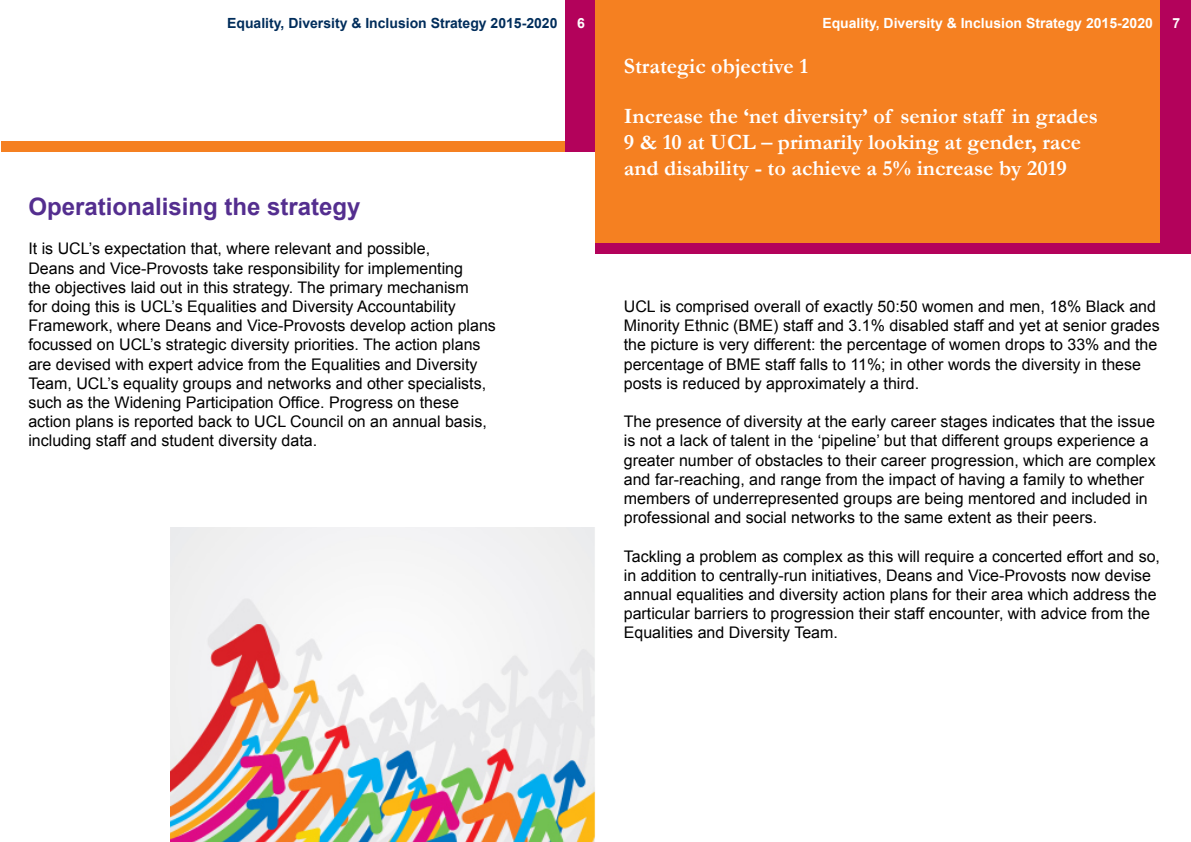
<style>
.page{position:relative;width:1191px;height:842px;background:#fff}
.page>*{position:absolute;margin:0;border:0;box-sizing:border-box;transform-origin:0 0}
.t1{font:700 24px "Arial";color:#542e8f}
.t2{font:700 22px/26.4px "Garamond";color:#fff}
.t3{font:16px/19.2px "Arial";color:#000}
.t4{font:700 14px "Arial";color:#fff}
.t5{font:700 14px "Arial";color:#002d5b}
</style>
<div class="page">
<div style="left:1px;top:142px;width:576px;height:10px;background:#f58021"></div>
<div style="left:564px;top:0;width:31px;height:152px;background:#b3025b"></div>
<div style="left:595px;top:0;width:596px;height:254px;background:#f58021"></div>
<div style="left:1160px;top:0;width:31px;height:254px;background:#b3025b"></div>
<div style="left:595px;top:244px;width:577px;height:10px;background:#b3025b"></div>
<img style="left:170px;top:527px;width:425px;height:315px">
<p class="t5" style="left:227px;top:14px;width:332px">Equality, Diversity &amp; Inclusion Strategy 2015-2020</p>
<p class="t4" style="left:575px;top:14px;width:11px">56</p>
<h1 class="t1" style="left:28px;top:190px;width:334px">Operationalising the strategy</h1>
<p class="t3" style="left:28px;top:239px;width:469px">It is UCL’s expectation that, where relevant and possible,<br>Deans and Vice-Provosts take responsibility for implementing<br>the objectives laid out in this strategy. The primary mechanism<br>for doing this is UCL’s Equalities and Diversity Accountability Framework, where Deans and Vice-Provosts develop action plans focussed on UCL’s strategic diversity priorities. The action plans are devised with expert advice from the Equalities and Diversity Team, UCL’s equality groups and networks and other specialists, such as the Widening Participation Office. Progress on these action plans is reported back to UCL Council on an annual basis, including staff and student diversity data.</p>
<p class="t4" style="left:822px;top:14px;width:332px">Equality, Diversity &amp; Inclusion Strategy 2015-2020</p>
<p class="t4" style="left:1172px;top:14px;width:9px">7</p>
<h2 class="t2" style="left:624px;top:52px;width:186px">Strategic objective 1</h2>
<h2 class="t2" style="left:624px;top:102px;width:475px">Increase the ‘net diversity’ of senior staff in grades<br>9 &amp; 10 at UCL – primarily looking at gender, race and disability - to achieve a 5% increase by 2019</h2>
<p class="t3" style="left:624px;top:297px;width:537px">UCL is comprised overall of exactly 50:50 women and men, 18% Black and Minority Ethnic (BME) staff and 3.1% disabled staff and yet at senior grades the picture is very different: the percentage of women drops to 33% and the percentage of BME staff falls to 11%; in other words the diversity in these posts is reduced by approximately a third.</p>
<p class="t3" style="left:624px;top:412px;width:533px">The presence of diversity at the early career stages indicates that the issue is not a lack of talent in the ‘pipeline’ but that different groups experience a greater number of obstacles to their career progression, which are complex and far-reaching, and range from the impact of having a family to whether members of underrepresented groups are being mentored and included in professional and social networks to the same extent as their peers.</p>
<p class="t3" style="left:624px;top:546px;width:537px">Tackling a problem as complex as this will require a concerted effort and so, in addition to centrally-run initiatives, Deans and Vice-Provosts now devise annual equalities and diversity action plans for their area which address the particular barriers to progression their staff encounter, with advice from the Equalities and Diversity Team.</p>
</div>
